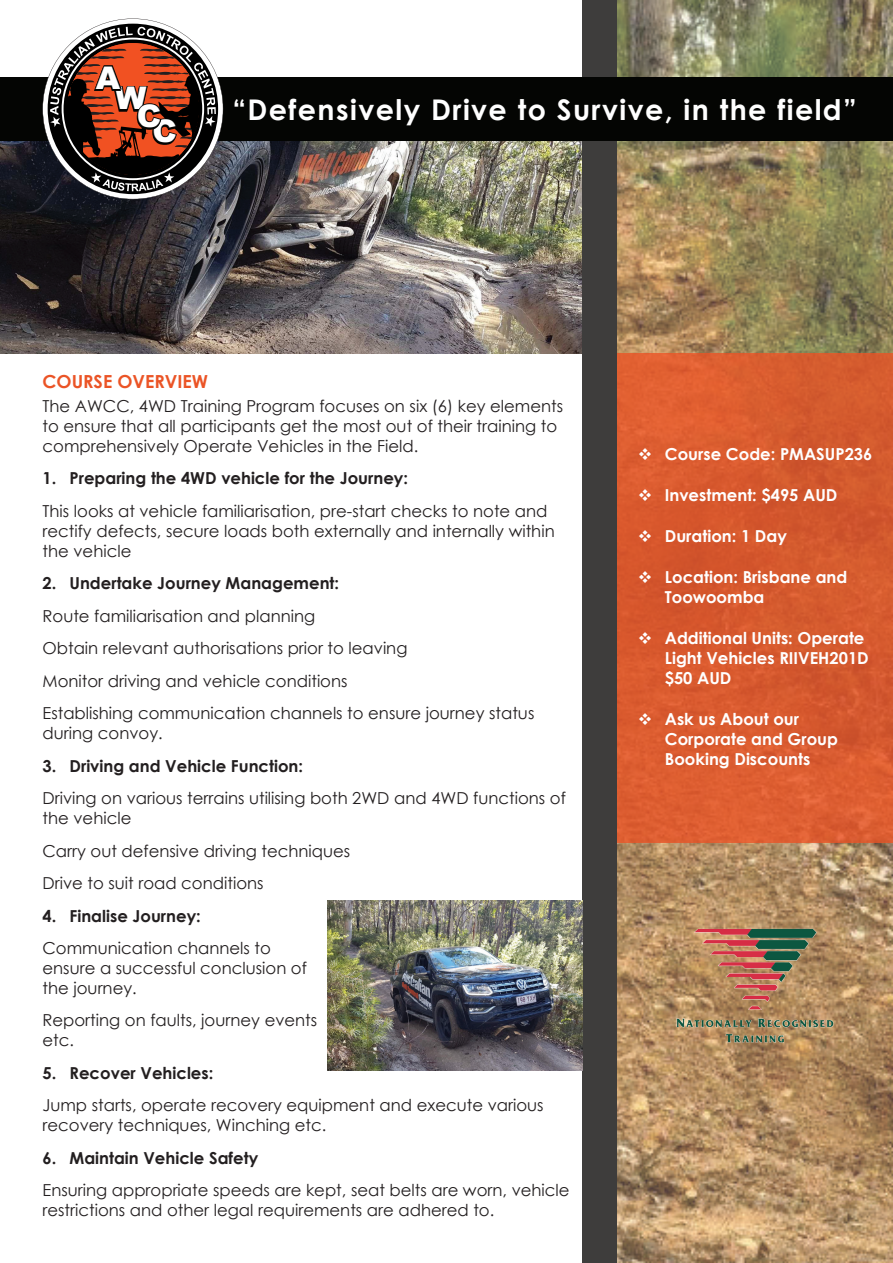
<style>
.page{position:relative;width:893px;height:1263px;background:#fff}
.page>*{position:absolute;margin:0;border:0;box-sizing:border-box;transform-origin:0 0}
.t1{font:900 31.35px "Arial";color:#fff}
.t2{font:700 28.5px "Century Gothic";letter-spacing:.05em;color:#fff}
.t3{font:700 18px "Century Gothic";color:#eb5426}
.t4{font:16.5px/19.8px "Century Gothic";color:#231f20}
.t5{font:700 16.5px/19.8px "Century Gothic";color:#fff}
.t6{font:700 16.5px "Century Gothic";color:#231f20}
</style>
<div class="page">
<img style="left:0;top:141px;width:583px;height:212px">
<img style="left:617px;top:0;width:276px;height:1263px">
<div style="left:617px;top:353px;width:276px;height:489px;background:#d85b2f"></div>
<div style="left:583px;top:0;width:34px;height:1263px;background:#3e3d3c"></div>
<div style="left:0;top:77px;width:893px;height:64px;background:#040503"></div>
<svg style="left:43px;top:19px;width:180px;height:180px"></svg>
<img style="left:327px;top:900px;width:256px;height:170px">
<img style="left:670px;top:900px;width:170px;height:170px">
<h1 class="t1" style="left:96px;top:55px;width:26px">A</h1>
<h1 class="t1" style="left:115px;top:75px;width:33px">W</h1>
<h1 class="t1" style="left:137px;top:93px;width:26px">C</h1>
<h2 class="t2" style="left:232px;top:88px;width:626px">“Defensively Drive to Survive, in the field”</h2>
<h1 class="t1" style="left:152px;top:108px;width:26px">C</h1>
<p class="t3" style="left:43px;top:368px;width:167px">COURSE OVERVIEW</p>
<p class="t4" style="left:43px;top:396px;width:522px">The AWCC, 4WD Training Program focuses on six (6) key elements to ensure that all participants get the most out of their training to comprehensively Operate Vehicles in the Field.</p>
<p class="t6" style="left:43px;top:466px;width:367px">1. Preparing the 4WD vehicle for the Journey:</p>
<p class="t4" style="left:43px;top:501px;width:514px">This looks at vehicle familiarisation, pre-start checks to note and rectify defects, secure loads both externally and internally within the vehicle</p>
<p class="t6" style="left:43px;top:571px;width:298px">2. Undertake Journey Management:</p>
<p class="t4" style="left:43px;top:599px;width:493px;line-height:32.5px">Route familiarisation and planning<br>Obtain relevant authorisations prior to leaving<br>Monitor driving and vehicle conditions<br>Establishing communication channels to ensure journey status</p>
<p class="t4" style="left:43px;top:723px;width:122px">during convoy.</p>
<p class="t6" style="left:43px;top:753px;width:262px">3. Driving and Vehicle Function:</p>
<p class="t4" style="left:43px;top:788px;width:525px">Driving on various terrains utilising both 2WD and 4WD functions of the vehicle</p>
<p class="t4" style="left:43px;top:834px;width:309px;line-height:32.5px">Carry out defensive driving techniques<br>Drive to suit road conditions</p>
<p class="t6" style="left:43px;top:903px;width:160px">4. Finalise Journey:</p>
<p class="t4" style="left:43px;top:938px;width:266px">Communication channels to ensure a successful conclusion of the journey.</p>
<p class="t4" style="left:43px;top:1010px;width:276px">Reporting on faults, journey events etc.</p>
<p class="t6" style="left:43px;top:1060px;width:172px">5. Recover Vehicles:</p>
<p class="t4" style="left:43px;top:1095px;width:503px">Jump starts, operate recovery equipment and execute various recovery techniques, Winching etc.</p>
<p class="t6" style="left:43px;top:1145px;width:217px">6. Maintain Vehicle Safety</p>
<p class="t4" style="left:43px;top:1180px;width:529px">Ensuring appropriate speeds are kept, seat belts are worn, vehicle restrictions and other legal requirements are adhered to.</p>
<p class="t5" style="left:665px;top:444px;width:209px">Course Code: PMASUP236</p>
<p class="t5" style="left:665px;top:485px;width:174px">Investment: $495 AUD</p>
<p class="t5" style="left:665px;top:526px;width:124px">Duration: 1 Day</p>
<p class="t5" style="left:665px;top:567px;width:184px">Location: Brisbane and<br>Toowoomba</p>
<p class="t5" style="left:665px;top:628px;width:205px">Additional Units: Operate<br>Light Vehicles RIIVEH201D $50 AUD</p>
<p class="t5" style="left:665px;top:708px;width:175px">Ask us About our<br>Corporate and Group<br>Booking Discounts</p>
</div>
